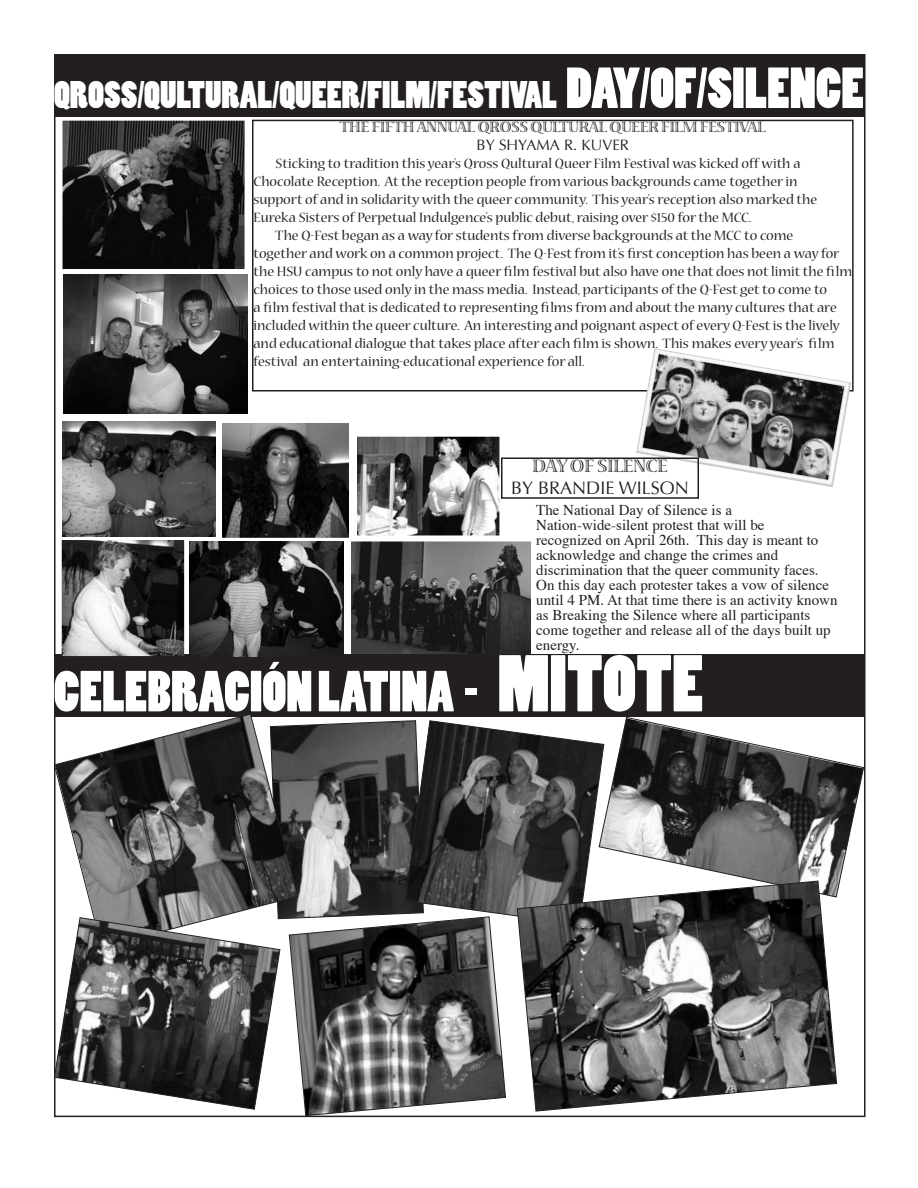
<style>
.page{position:relative;width:918px;height:1188px;background:#fff}
.page>*{position:absolute;margin:0;border:0;box-sizing:border-box;transform-origin:0 0}
.t1{font:54px "Poplar Std";color:#fff}
.t2{font:36px "Poplar Std";color:#fff}
.t3{font:18px "Optima";color:#231f20}
.t4{font:18px "Viva Std";color:#231f20}
.t5{font:15px "Nueva Std";color:#231f20}
.t6{font:15px/15px "Times";color:#231f20}
.t7{font:15px "Viva Std";color:#231f20}
.t8{font:15px "Optima";color:#231f20}
.s1{font-size:54px}
.s2{font-size:75px}
</style>
<div class="page">
<div style="left:252px;top:120px;width:602px;height:272px;border:2px solid #231f20"></div>
<div style="left:54px;top:54px;width:810px;height:63px;background:#231f20"></div>
<img style="left:636px;top:348px;width:215px;height:139px">
<div style="left:54px;top:654px;width:810px;height:63px;background:#231f20"></div>
<img style="left:62px;top:422px;width:154px;height:115px">
<img style="left:63px;top:275px;width:185px;height:139px">
<img style="left:189px;top:542px;width:155px;height:114px">
<svg style="left:54px;top:715px;width:216px;height:202px"></svg>
<svg style="left:605px;top:717px;width:259px;height:178px"></svg>
<svg style="left:54px;top:917px;width:216px;height:193px"></svg>
<img style="left:62px;top:540px;width:122px;height:116px">
<img style="left:222px;top:423px;width:127px;height:115px">
<img style="left:62px;top:120px;width:183px;height:149px">
<img style="left:351px;top:541px;width:180px;height:113px">
<img style="left:357px;top:436px;width:143px;height:99px">
<svg style="left:270px;top:720px;width:335px;height:396px"></svg>
<svg style="left:517px;top:880px;width:320px;height:232px"></svg>
<div style="left:501px;top:457px;width:198px;height:42px;border:2px solid #231f20"></div>
<h2 class="t2" style="left:54px;top:75px;width:812px">QROSS/QULTURAL/QUEER/FILM/FESTIVAL <span class="s1">DAY/OF/SILENCE</span></h2>
<p class="t7" style="left:340px;top:119px;width:427px">THE FIFTH ANNUAL QROSS QULTURAL QUEER FILM FESTIVAL</p>
<p class="t8" style="left:477px;top:136px;width:154px">BY SHYAMA R. KUVER</p>
<p class="t5" style="left:276px;top:157px;width:526px">Sticking to tradition this year’s Qross Qultural Queer Film Festival was kicked off with a</p>
<p class="t5" style="left:254px;top:175px;width:546px">Chocolate Reception. At the reception people from various backgrounds came together in</p>
<p class="t5" style="left:254px;top:193px;width:565px">support of and in solidarity with the queer community. This year’s reception also marked the</p>
<p class="t5" style="left:253px;top:211px;width:499px">Eureka Sisters of Perpetual Indulgence’s public debut, raising over $150 for the MCC.</p>
<p class="t5" style="left:275px;top:229px;width:520px">The Q-Fest began as a way for students from diverse backgrounds at the MCC to come</p>
<p class="t5" style="left:254px;top:247px;width:587px">together and work on a common project. The Q-Fest from it’s first conception has been a way for</p>
<p class="t5" style="left:254px;top:265px;width:600px">the HSU campus to not only have a queer film festival but also have one that does not limit the film</p>
<p class="t5" style="left:253px;top:283px;width:575px">choices to those used only in the mass media. Instead, participants of the Q-Fest get to come to</p>
<p class="t5" style="left:254px;top:301px;width:585px">a film festival that is dedicated to representing films from and about the many cultures that are</p>
<p class="t5" style="left:254px;top:319px;width:588px">included within the queer culture. An interesting and poignant aspect of every Q-Fest is the lively</p>
<p class="t5" style="left:253px;top:337px;width:582px">and educational dialogue that takes place after each film is shown. This makes every year’s film</p>
<p class="t5" style="left:253px;top:355px;width:333px">festival an entertaining-educational experience for all.</p>
<p class="t4" style="left:532px;top:457px;width:137px">DAY OF SILENCE</p>
<p class="t3" style="left:511px;top:478px;width:179px">BY BRANDIE WILSON</p>
<p class="t6" style="left:536px;top:503px;width:303px">The National Day of Silence is a Nation-wide-silent protest that will be<br>recognized on April 26th. This day is meant to acknowledge and change the crimes and discrimination that the queer community faces.<br>On this day each protester takes a vow of silence until 4 PM. At that time there is an activity known as Breaking the Silence where all participants come together and release all of the days built up energy.</p>
<h1 class="t1" style="left:54px;top:662px;width:651px">CELEBRACIÓN LATINA - <span class="s2">MITOTE</span></h1>
</div>
